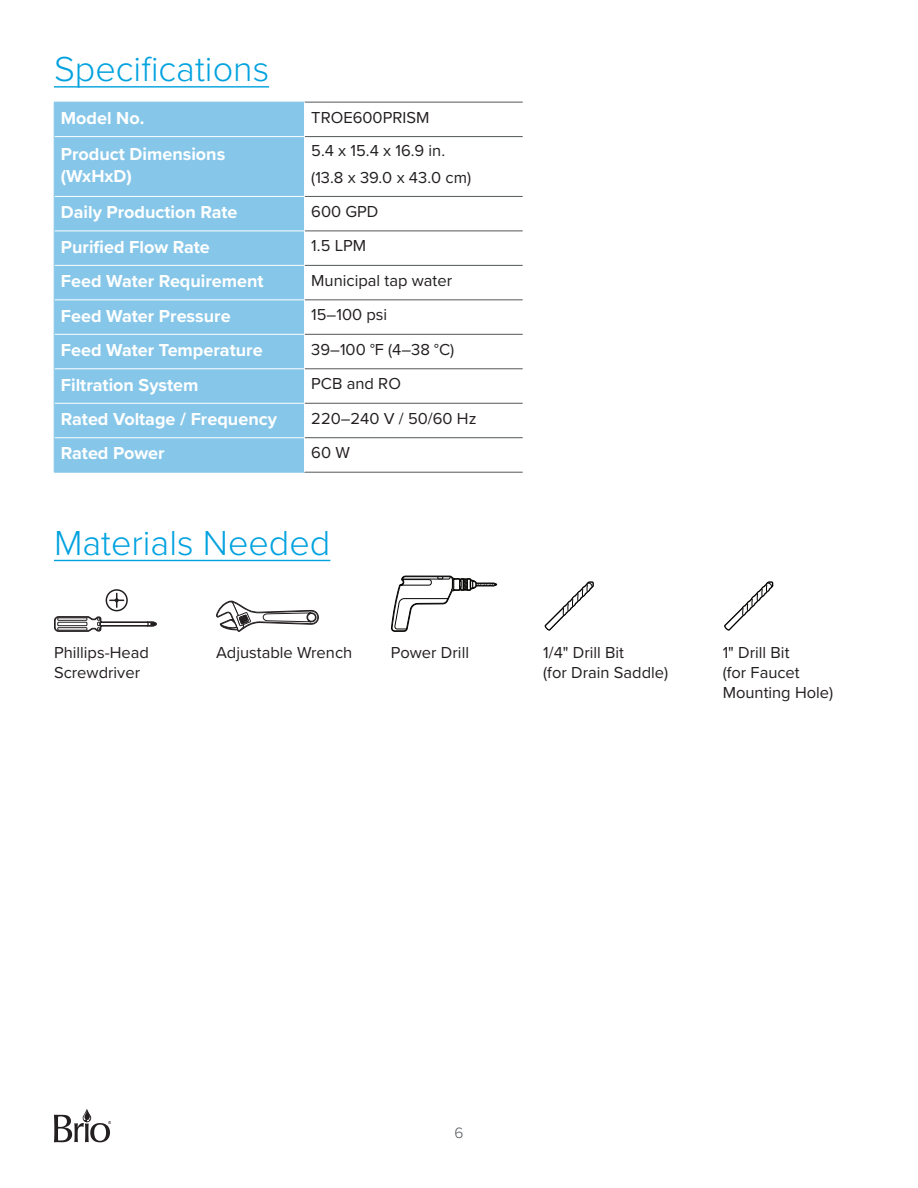
<style>
.page{position:relative;width:918px;height:1188px;background:#fff}
.page>*{position:absolute;margin:0;border:0;box-sizing:border-box;transform-origin:0 0}
.t1{font:300 36px "Proxima Nova";color:#00a2df}
.Table_Header{font:700 18px "Proxima Nova";color:#fff}
.Table_Body{font:16.5px/19.8px "Proxima Nova";color:#231f20}
.t2{font:300 15.6px "Proxima Nova";color:#54575a}
</style>
<div class="page">
<svg style="left:54px;top:1108px;width:57px;height:34px"></svg>
<hr style="left:54px;top:86px;width:215px;height:2px;background:#00a2df">
<hr style="left:54px;top:560px;width:276px;height:1px;background:#00a2df">
<div style="left:55px;top:103px;width:249px;height:369px;background:#86c7e9"></div>
<hr style="left:305px;top:102px;width:218px;height:1px;background:#54575a">
<hr style="left:54px;top:231px;width:251px;height:1px;background:#fff">
<hr style="left:54px;top:265px;width:251px;height:1px;background:#fff">
<hr style="left:54px;top:300px;width:251px;height:1px;background:#fff">
<hr style="left:54px;top:334px;width:251px;height:1px;background:#fff">
<hr style="left:54px;top:369px;width:251px;height:1px;background:#fff">
<hr style="left:305px;top:136px;width:218px;height:1px;background:#54575a">
<hr style="left:54px;top:472px;width:251px;height:1px;background:#86c7e9">
<hr style="left:54px;top:136px;width:251px;height:1px;background:#fff">
<hr style="left:54px;top:196px;width:251px;height:1px;background:#fff">
<hr style="left:54px;top:403px;width:251px;height:1px;background:#fff">
<hr style="left:54px;top:437px;width:251px;height:1px;background:#fff">
<hr style="left:54px;top:102px;width:251px;height:1px;background:#86c7e9">
<hr style="left:54px;top:102px;width:1px;height:35px;background:#86c7e9">
<hr style="left:54px;top:137px;width:1px;height:59px;background:#86c7e9">
<hr style="left:54px;top:196px;width:1px;height:35px;background:#86c7e9">
<hr style="left:54px;top:231px;width:1px;height:34px;background:#86c7e9">
<hr style="left:54px;top:265px;width:1px;height:35px;background:#86c7e9">
<hr style="left:54px;top:300px;width:1px;height:34px;background:#86c7e9">
<hr style="left:54px;top:334px;width:1px;height:35px;background:#86c7e9">
<hr style="left:54px;top:369px;width:1px;height:34px;background:#86c7e9">
<hr style="left:54px;top:403px;width:1px;height:35px;background:#86c7e9">
<hr style="left:54px;top:438px;width:1px;height:34px;background:#86c7e9">
<hr style="left:305px;top:196px;width:218px;height:1px;background:#54575a">
<hr style="left:305px;top:231px;width:218px;height:1px;background:#54575a">
<hr style="left:305px;top:265px;width:218px;height:1px;background:#54575a">
<hr style="left:305px;top:300px;width:218px;height:1px;background:#54575a">
<hr style="left:305px;top:334px;width:218px;height:1px;background:#54575a">
<hr style="left:305px;top:369px;width:218px;height:1px;background:#54575a">
<hr style="left:305px;top:403px;width:218px;height:1px;background:#54575a">
<hr style="left:305px;top:437px;width:218px;height:1px;background:#54575a">
<hr style="left:305px;top:472px;width:218px;height:1px;background:#54575a">
<hr style="left:304px;top:102px;width:1px;height:34px;background:#fff">
<svg style="left:54px;top:616px;width:103px;height:16px"></svg>
<svg style="left:106px;top:590px;width:21px;height:21px"></svg>
<div style="left:106px;top:589px;width:22px;height:22px;border:2px solid #231f20;border-radius:50%"></div>
<svg style="left:110px;top:593px;width:14px;height:14px"></svg>
<svg style="left:216px;top:601px;width:103px;height:31px"></svg>
<svg style="left:391px;top:576px;width:106px;height:56px"></svg>
<svg style="left:545px;top:581px;width:49px;height:50px"></svg>
<svg style="left:724px;top:581px;width:49px;height:50px"></svg>
<p class="t1" style="left:54px;top:42px;width:217px">Specifications</p>
<p class="Table_Header" style="left:61px;top:104px;width:85px">Model No.</p>
<p class="Table_Body" style="left:311px;top:106px;width:120px">TROE600PRISM</p>
<p class="Table_Header" style="left:61px;top:141px;width:166px">Product Dimensions</p>
<p class="Table_Header" style="left:61px;top:162px;width:72px">(WxHxD)</p>
<p class="Table_Body" style="left:311px;top:140px;width:135px">5.4 x 15.4 x 16.9 in.</p>
<p class="Table_Body" style="left:311px;top:167px;width:161px">(13.8 x 39.0 x 43.0 cm)</p>
<p class="Table_Header" style="left:61px;top:199px;width:178px">Daily Production Rate</p>
<p class="Table_Body" style="left:311px;top:201px;width:69px">600 GPD</p>
<p class="Table_Header" style="left:61px;top:233px;width:150px">Purified Flow Rate</p>
<p class="Table_Body" style="left:311px;top:235px;width:56px">1.5 LPM</p>
<p class="Table_Header" style="left:61px;top:268px;width:204px">Feed Water Requirement</p>
<p class="Table_Body" style="left:311px;top:270px;width:142px">Municipal tap water</p>
<p class="Table_Header" style="left:61px;top:302px;width:171px">Feed Water Pressure</p>
<p class="Table_Body" style="left:311px;top:304px;width:78px">15–100 psi</p>
<p class="Table_Header" style="left:61px;top:337px;width:203px">Feed Water Temperature</p>
<p class="Table_Body" style="left:311px;top:339px;width:145px">39–100 °F (4–38 °C)</p>
<p class="Table_Header" style="left:61px;top:371px;width:139px">Filtration System</p>
<p class="Table_Body" style="left:311px;top:373px;width:91px">PCB and RO</p>
<p class="Table_Header" style="left:61px;top:406px;width:218px">Rated Voltage / Frequency</p>
<p class="Table_Body" style="left:311px;top:408px;width:167px">220–240 V / 50/60 Hz</p>
<p class="Table_Header" style="left:61px;top:440px;width:105px">Rated Power</p>
<p class="Table_Body" style="left:311px;top:442px;width:40px">60 W</p>
<p class="t1" style="left:54px;top:516px;width:278px">Materials Needed</p>
<p class="Table_Body" style="left:54px;top:642px;width:96px">Phillips-Head<br>Screwdriver</p>
<p class="Table_Body" style="left:216px;top:642px;width:138px">Adjustable Wrench</p>
<p class="Table_Body" style="left:391px;top:642px;width:80px">Power Drill</p>
<p class="Table_Body" style="left:543px;top:642px;width:127px">1/4" Drill Bit<br>(for Drain Saddle)</p>
<p class="Table_Body" style="left:723px;top:642px;width:112px">1" Drill Bit<br>(for Faucet<br>Mounting Hole)</p>
<p class="t2" style="left:454px;top:1122px;width:11px">6</p>
</div>
